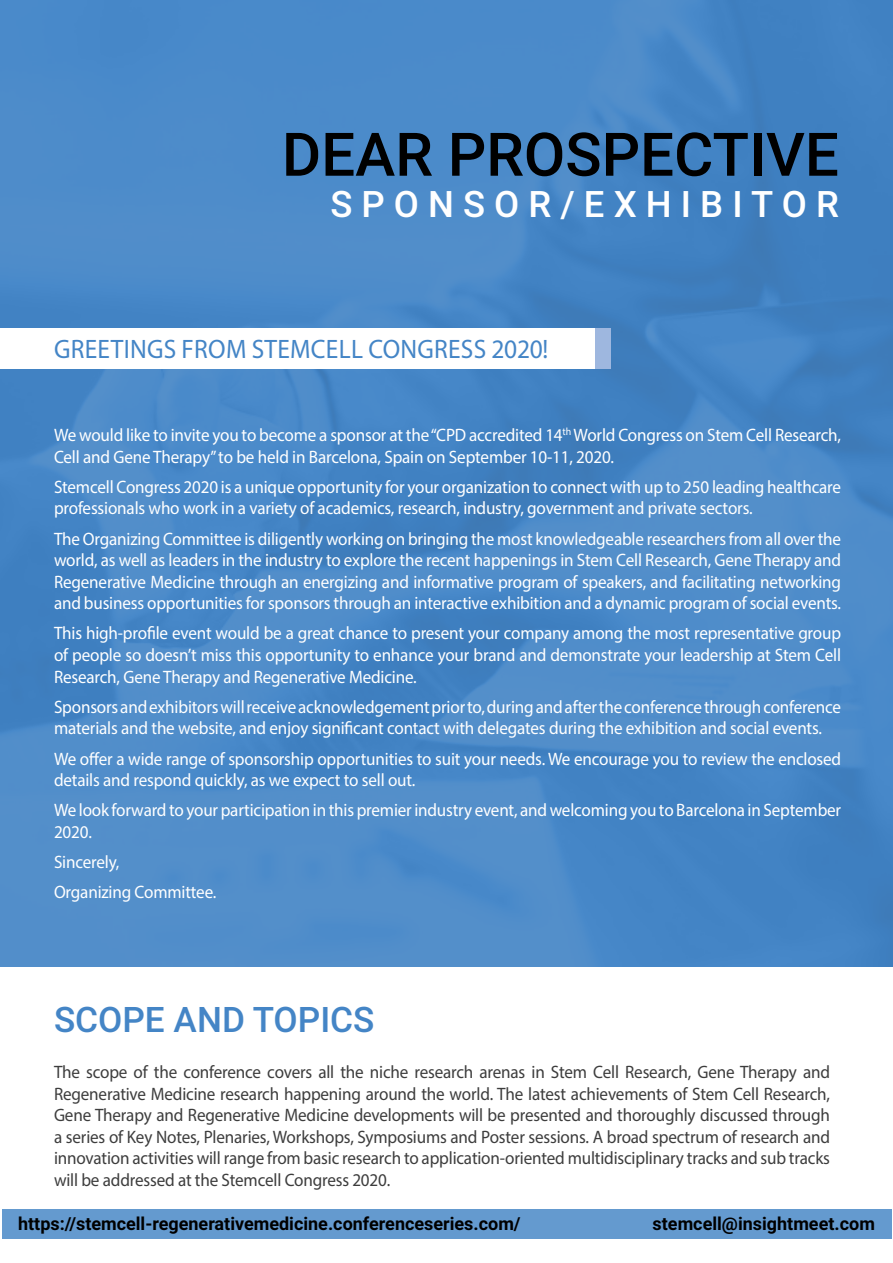
<style>
.page{position:relative;width:893px;height:1263px;background:#fff}
.page>*{position:absolute;margin:0;border:0;box-sizing:border-box;transform-origin:0 0}
.t1{font:500 60.15px "Roboto";color:#000}
.t2{font:500 36.45px "Roboto";letter-spacing:.25em;color:#fff}
.t3{font:500 35.25px "Roboto";color:#4485c6}
.t4{font:26.7px "Myriad Pro";letter-spacing:.01em;color:#4485c6;scale:.95 1}
.t5{font:18px/21.6px "Myriad Pro";letter-spacing:-.01em;color:#fff;scale:.95 1}
.t6{font:18px/21.6px "Myriad Pro";letter-spacing:-.01em;color:#3d3d3d;text-align:justify;scale:.95 1}
.t7{font:700 18px "Roboto";color:#000}
</style>
<div class="page">
<img style="left:0;top:0;width:893px;height:966px">
<div style="left:0;top:329px;width:611px;height:40px;background:#fff"></div>
<div style="left:595px;top:329px;width:16px;height:40px;background:#9eb7df"></div>
<div style="left:2px;top:1209px;width:889px;height:29px;background:#649acf"></div>
<p class="t1" style="left:282px;top:112px;width:558px">DEAR PROSPECTIVE</p>
<p class="t2" style="left:330px;top:179px;width:510px">SPONSOR/EXHIBITOR</p>
<p class="t4" style="left:54px;top:333px;width:522px">GREETINGS FROM STEMCELL CONGRESS 2020!</p>
<p class="t5" style="left:54px;top:424px;width:830px">We would like to invite you to become a sponsor at the “CPD accredited 14<sup>th</sup> World Congress on Stem Cell Research,<br>Cell and Gene Therapy” to be held in Barcelona, Spain on September 10-11, 2020.</p>
<p class="t5" style="left:54px;top:476px;width:830px">Stemcell Congress 2020 is a unique opportunity for your organization to connect with up to 250 leading healthcare professionals who work in a variety of academics, research, industry, government and private sectors.</p>
<p class="t5" style="left:54px;top:527px;width:830px;text-align:justify">The Organizing Committee is diligently working on bringing the most knowledgeable researchers from all over the world, as well as leaders in the industry to explore the recent happenings in Stem Cell Research, Gene Therapy and Regenerative Medicine through an energizing and informative program of speakers, and facilitating networking and business opportunities for sponsors through an interactive exhibition and a dynamic program of social events.</p>
<p class="t5" style="left:54px;top:622px;width:830px;text-align:justify">This high-profile event would be a great chance to present your company among the most representative group of people so doesn’t miss this opportunity to enhance your brand and demonstrate your leadership at Stem Cell Research, Gene Therapy and Regenerative Medicine.</p>
<p class="t5" style="left:54px;top:696px;width:830px">Sponsors and exhibitors will receive acknowledgement prior to, during and after the conference through conference materials and the website, and enjoy significant contact with delegates during the exhibition and social events.</p>
<p class="t5" style="left:54px;top:747px;width:830px">We offer a wide range of sponsorship opportunities to suit your needs. We encourage you to review the enclosed details and respond quickly, as we expect to sell out.</p>
<p class="t5" style="left:54px;top:799px;width:830px">We look forward to your participation in this premier industry event, and welcoming you to Barcelona in September<br>2020.</p>
<p class="t5" style="left:54px;top:851px;width:70px">Sincerely,</p>
<p class="t5" style="left:54px;top:881px;width:172px">Organizing Committee.</p>
<p class="t3" style="left:54px;top:994px;width:322px">SCOPE AND TOPICS</p>
<p class="t6" style="left:54px;top:1061px;width:818px">The scope of the conference covers all the niche research arenas in Stem Cell Research, Gene Therapy and Regenerative Medicine research happening around the world. The latest achievements of Stem Cell Research, Gene Therapy and Regenerative Medicine developments will be presented and thoroughly discussed through a series of Key Notes, Plenaries, Workshops, Symposiums and Poster sessions. A broad spectrum of research and innovation activities will range from basic research to application-oriented multidisciplinary tracks and sub tracks will be addressed at the Stemcell Congress 2020.</p>
<p class="t7" style="left:18px;top:1211px;width:504px">https://stemcell-regenerativemedicine.conferenceseries.com/</p>
<p class="t7" style="left:653px;top:1211px;width:224px">stemcell@insightmeet.com</p>
</div>
